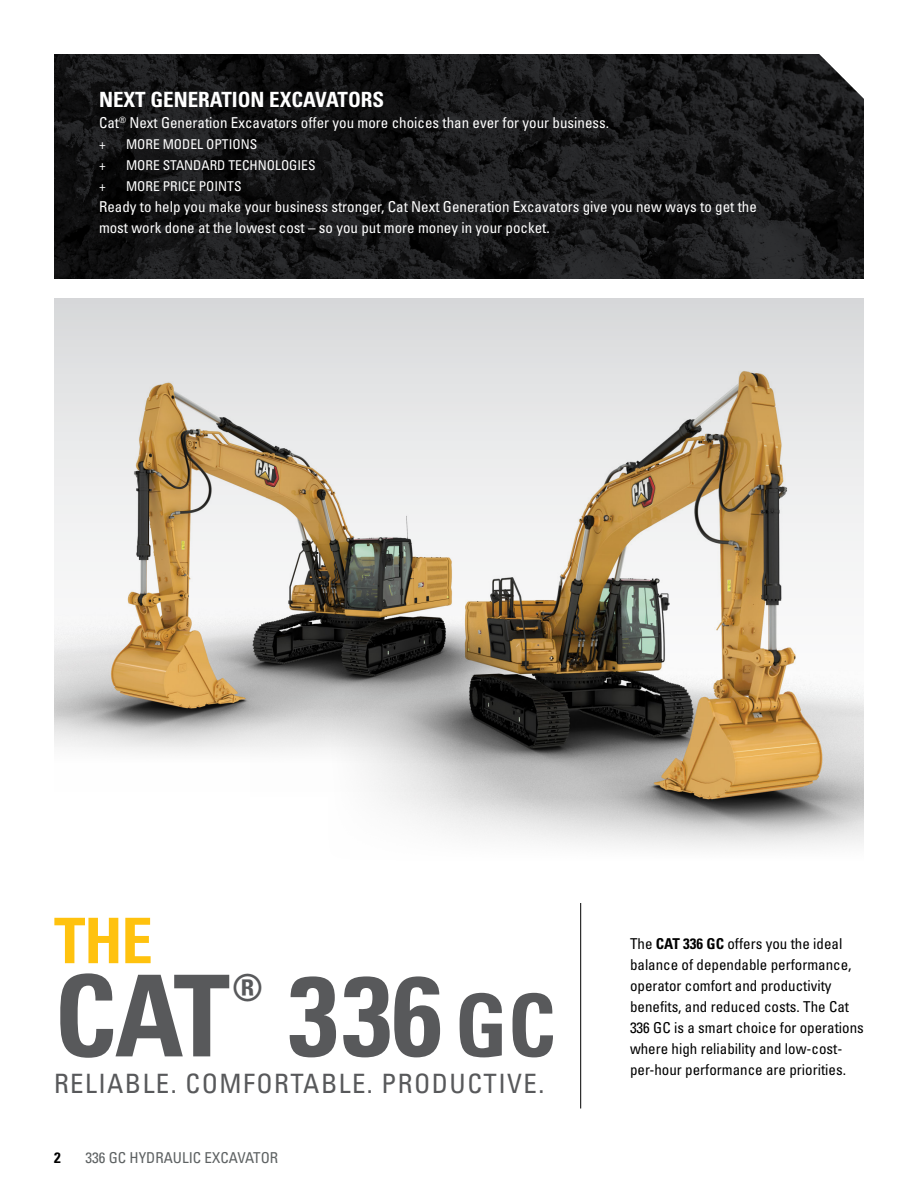
<style>
.page{position:relative;width:918px;height:1188px;background:#fff}
.page>*{position:absolute;margin:0;border:0;box-sizing:border-box;transform-origin:0 0}
.Cat_Model{font:700 condensed 113.1px "Univers";letter-spacing:-.01em;color:#58595b}
.The_New{font:700 condensed 62.85px "Univers";color:#ffc20e}
.Cat_Model-2{font:700 condensed 37.2px "Univers";color:#58595b}
.Sub_Title__spaced_ou{font:condensed 26.7px "Univers";letter-spacing:.055em;color:#58595b}
.Subhead_small_white{font:700 condensed 21px "Univers";color:#fff}
.Body_copy_white{font:condensed 15px/21px "Univers";color:#fff}
.Body_copy{font:condensed 15px/21px "Univers";color:#000}
.t1{font:condensed 15px "Univers";color:#5e6263}
.t2{font:700 condensed 15px "Univers";color:#000}
.t3{font:condensed 13.5px "Univers";color:#fff}
.s1{font-size:86.7px}
.s2{font-weight:700}
</style>
<div class="page">
<img style="left:54px;top:54px;width:810px;height:225px">
<div style="left:54px;top:299px;width:810px;height:50px;background:#dadbdc"></div>
<img style="left:54px;top:349px;width:197px;height:404px">
<img style="left:251px;top:349px;width:613px;height:499px">
<hr style="left:580px;top:903px;width:1px;height:205px;background:#000">
<p class="Subhead_small_white" style="left:99px;top:86px;width:287px">NEXT GENERATION EXCAVATORS</p>
<p class="Body_copy_white" style="left:99px;top:112px;width:512px">Cat<sup>®</sup> Next Generation Excavators offer you more choices than ever for your business.</p>
<p class="t3" style="left:99px;top:135px;width:8px">+</p>
<p class="t3" style="left:126px;top:135px;width:133px">MORE MODEL OPTIONS</p>
<p class="t3" style="left:99px;top:156px;width:8px">+</p>
<p class="t3" style="left:126px;top:156px;width:191px">MORE STANDARD TECHNOLOGIES</p>
<p class="t3" style="left:99px;top:177px;width:8px">+</p>
<p class="t3" style="left:126px;top:177px;width:117px">MORE PRICE POINTS</p>
<p class="Body_copy_white" style="left:99px;top:196px;width:659px">Ready to help you make your business stronger, Cat Next Generation Excavators give you new ways to get the most work done at the lowest cost – so you put more money in your pocket.</p>
<p class="The_New" style="left:54px;top:902px;width:100px">THE</p>
<p class="Cat_Model" style="left:54px;top:947px;width:178px">CAT</p>
<p class="Cat_Model-2" style="left:232px;top:965px;width:32px">®</p>
<p class="Cat_Model" style="left:288px;top:947px;width:269px">336<span class="s1">GC</span></p>
<p class="Sub_Title__spaced_ou" style="left:54px;top:1066px;width:492px">RELIABLE. COMFORTABLE. PRODUCTIVE.</p>
<p class="t2" style="left:54px;top:1148px;width:8px">2</p>
<p class="t1" style="left:86px;top:1148px;width:194px">336 GC HYDRAULIC EXCAVATOR</p>
<p class="Body_copy" style="left:630px;top:933px;width:235px">The <span class="s2">CAT 336 GC</span> offers you the ideal balance of dependable performance, operator comfort and productivity benefits, and reduced costs. The Cat 336 GC is a smart choice for operations where high reliability and low-cost&shy;per-hour performance are priorities.</p>
</div>
